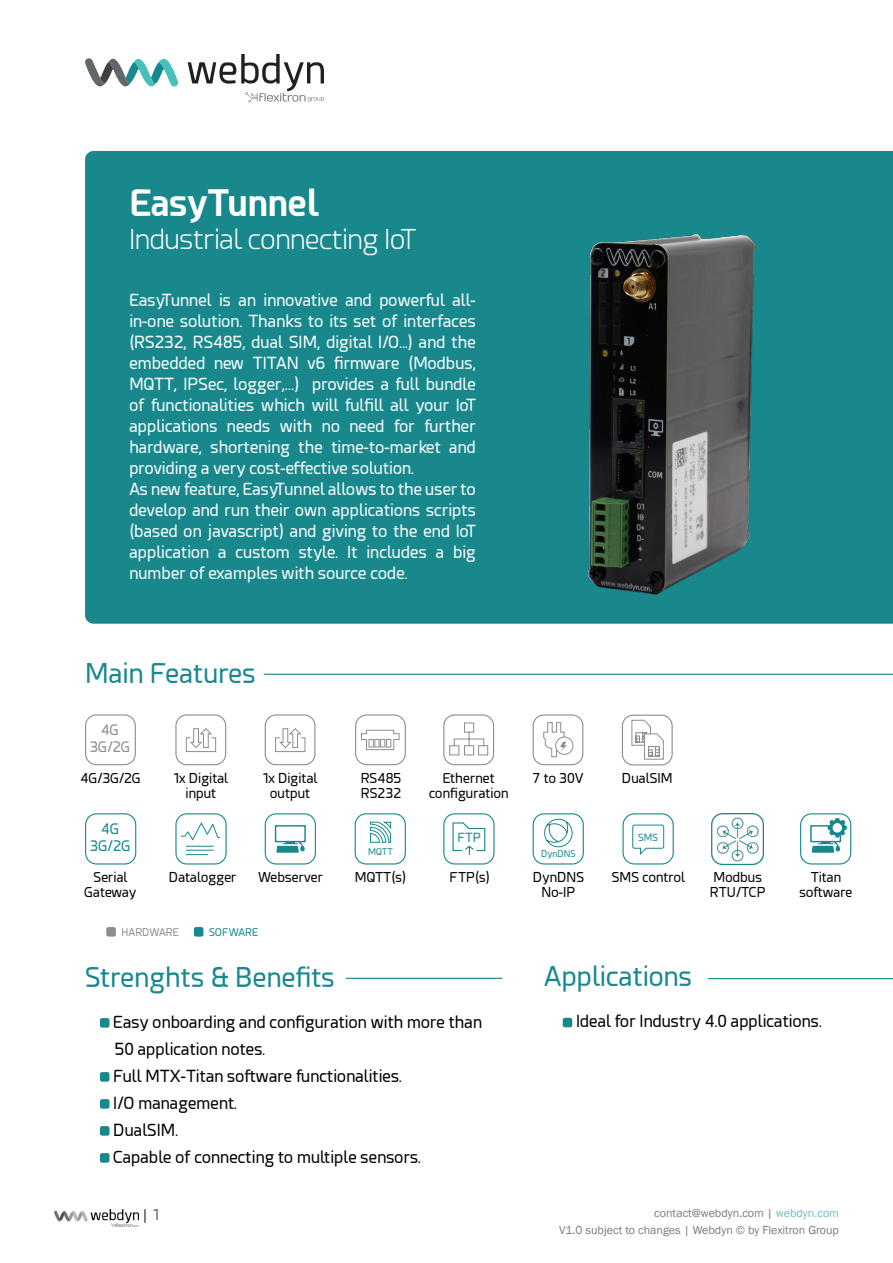
<style>
.page{position:relative;width:893px;height:1263px;background:#fff}
.page>*{position:absolute;margin:0;border:0;box-sizing:border-box;transform-origin:0 0}
.t1{font:700 36px "Esphimere";color:#fff}
.t2{font:27px "Esphimere";color:#18888e}
.t3{font:300 27px "Esphimere";color:#fff}
.t4{font:16.5px/21px "Esphimere";color:#fff;text-align:justify}
.t5{font:16.5px/27px "Esphimere";color:#000001}
.t6{font:15px "Esphimere";color:#000002}
.t7{font:14.4px/17.1px "Esphimere";color:#18888d;text-align:center}
.t8{font:14.25px/17px "Esphimere";color:#8b8e8f;text-align:center}
.t9{font:13.5px/15px "Esphimere";color:#000001;text-align:center}
.t10{font:12.45px "Esphimere";color:#1a888e}
.t11{font:12px/16.5px "Franklin Gothic";color:#231f20;text-align:right}
.t12{font:10.5px "Esphimere";color:#8b8d8f}
.t13{font:10.5px "Esphimere";color:#18888d}
.t14{font:9.75px "Esphimere";color:#18888d}
.t15{font:9.15px "Esphimere";color:#18888d}
.s1{color:#18888d}
</style>
<div class="page">
<svg style="left:145px;top:1209px;width:1px;height:14px"></svg>
<img style="left:54px;top:1209px;width:85px;height:17px">
<div style="left:85px;top:151px;width:808px;height:473px;background:#18888d"></div>
<div style="left:106px;top:927px;width:10px;height:9px;background:#8b8d8f;border-radius:2px"></div>
<div style="left:194px;top:927px;width:9px;height:9px;background:#18888d;border-radius:2px"></div>
<hr style="left:346px;top:978px;width:156px;height:1px;background:#06868f">
<hr style="left:708px;top:978px;width:185px;height:1px;background:#06868f">
<div style="left:100px;top:1018px;width:9px;height:10px;background:#18888d;border-radius:2px"></div>
<div style="left:100px;top:1072px;width:9px;height:10px;background:#18888d;border-radius:2px"></div>
<div style="left:100px;top:1099px;width:9px;height:10px;background:#18888d;border-radius:2px"></div>
<div style="left:100px;top:1126px;width:9px;height:10px;background:#18888d;border-radius:2px"></div>
<div style="left:100px;top:1153px;width:9px;height:10px;background:#18888d;border-radius:2px"></div>
<div style="left:563px;top:1018px;width:9px;height:9px;background:#18888d;border-radius:2px"></div>
<hr style="left:264px;top:674px;width:629px;height:1px;background:#06868f">
<div style="left:85px;top:813px;width:51px;height:51px;border:1px solid #18888d;border-radius:11px"></div>
<div style="left:265px;top:813px;width:51px;height:51px;border:1px solid #18888d;border-radius:11px"></div>
<svg style="left:275px;top:825px;width:31px;height:28px"></svg>
<div style="left:355px;top:714px;width:51px;height:51px;border:1px solid #8b8e8f;border-radius:11px"></div>
<svg style="left:361px;top:729px;width:39px;height:21px"></svg>
<div style="left:85px;top:714px;width:51px;height:51px;border:1px solid #8b8e8f;border-radius:11px"></div>
<svg style="left:188px;top:54px;width:136px;height:48px"></svg>
<svg style="left:85px;top:58px;width:94px;height:28px"></svg>
<div style="left:355px;top:813px;width:51px;height:51px;border:1px solid #18888d;border-radius:11px"></div>
<svg style="left:370px;top:821px;width:21px;height:22px"></svg>
<div style="left:533px;top:714px;width:50px;height:51px;border:1px solid #8b8e8f;border-radius:11px"></div>
<div style="left:555px;top:737px;width:18px;height:18px;border:1px solid #8b8e8f;border-radius:50%"></div>
<svg style="left:543px;top:722px;width:24px;height:35px"></svg>
<div style="left:533px;top:813px;width:51px;height:51px;border:1px solid #18888d;border-radius:11px"></div>
<svg style="left:544px;top:818px;width:29px;height:29px"></svg>
<div style="left:622px;top:813px;width:52px;height:51px;border:1px solid #18888d;border-radius:11px"></div>
<svg style="left:632px;top:824px;width:32px;height:31px"></svg>
<div style="left:265px;top:714px;width:50px;height:51px;border:1px solid #8b8e8f;border-radius:11px"></div>
<svg style="left:275px;top:728px;width:31px;height:24px"></svg>
<div style="left:443px;top:714px;width:51px;height:51px;border:1px solid #8b8e8f;border-radius:11px"></div>
<svg style="left:449px;top:722px;width:39px;height:34px"></svg>
<div style="left:175px;top:714px;width:51px;height:51px;border:1px solid #8b8e8f;border-radius:11px"></div>
<svg style="left:186px;top:728px;width:30px;height:24px"></svg>
<div style="left:175px;top:813px;width:52px;height:51px;border:1px solid #18888d;border-radius:11px"></div>
<svg style="left:181px;top:822px;width:39px;height:33px"></svg>
<svg style="left:443px;top:813px;width:52px;height:51px"></svg>
<img style="left:580px;top:229px;width:183px;height:373px">
<img style="left:712px;top:813px;width:51px;height:51px">
<div style="left:622px;top:715px;width:51px;height:50px;border:1px solid #8b8e8f;border-radius:11px"></div>
<svg style="left:631px;top:719px;width:33px;height:41px"></svg>
<div style="left:800px;top:813px;width:51px;height:51px;border:1px solid #18888d;border-radius:11px"></div>
<svg style="left:810px;top:818px;width:37px;height:35px"></svg>
<p class="t1" style="left:129px;top:181px;width:191px">EasyTunnel</p>
<p class="t3" style="left:129px;top:224px;width:289px">Industrial connecting IoT</p>
<p class="t4" style="left:129px;top:290px;width:348px">EasyTunnel is an innovative and powerful all&shy;in-one solution. Thanks to its set of interfaces (RS232, RS485, dual SIM, digital I/O...) and the embedded new TITAN v6 firmware (Modbus, MQTT, IPSec, logger,…) provides a full bundle of functionalities which will fulfill all your IoT applications needs with no need for further hardware, shortening the time-to-market and providing a very cost-effective solution.</p>
<p class="t4" style="left:129px;top:479px;width:348px">As new feature, EasyTunnel allows to the user to develop and run their own applications scripts (based on javascript) and giving to the end IoT application a custom style. It includes a big number of examples with source code.</p>
<p class="t2" style="left:85px;top:658px;width:172px">Main Features</p>
<p class="t8" style="left:90px;top:722px;width:42px">4G<br>3G/2G</p>
<p class="t9" style="left:80px;top:771px;width:62px">4G/3G/2G</p>
<p class="t7" style="left:90px;top:821px;width:42px">4G<br>3G/2G</p>
<p class="t9" style="left:174px;top:771px;width:56px">1x Digital</p>
<p class="t9" style="left:186px;top:786px;width:32px">input</p>
<p class="t9" style="left:263px;top:771px;width:56px">1x Digital</p>
<p class="t9" style="left:270px;top:786px;width:42px">output</p>
<p class="t9" style="left:94px;top:870px;width:35px">Serial</p>
<p class="t9" style="left:169px;top:870px;width:69px">Datalogger</p>
<p class="t9" style="left:258px;top:870px;width:66px">Webserver</p>
<p class="t9" style="left:85px;top:885px;width:53px">Gateway</p>
<p class="t9" style="left:361px;top:771px;width:42px">RS485</p>
<p class="t9" style="left:361px;top:786px;width:42px">RS232</p>
<p class="t9" style="left:443px;top:771px;width:53px">Ethernet</p>
<p class="t9" style="left:429px;top:786px;width:81px">configuration</p>
<p class="t9" style="left:533px;top:771px;width:52px">7 to 30V</p>
<p class="t9" style="left:622px;top:771px;width:52px">DualSIM</p>
<p class="t10" style="left:457px;top:831px;width:25px">FTP</p>
<p class="t14" style="left:638px;top:831px;width:21px">SMS</p>
<p class="t15" style="left:368px;top:847px;width:26px">MQTT</p>
<p class="t15" style="left:541px;top:849px;width:36px">DynDNS</p>
<p class="t9" style="left:355px;top:870px;width:53px">MQTT(s)</p>
<p class="t9" style="left:449px;top:870px;width:42px">FTP(s)</p>
<p class="t9" style="left:533px;top:870px;width:53px">DynDNS<br>No-IP</p>
<p class="t9" style="left:612px;top:870px;width:75px">SMS control</p>
<p class="t9" style="left:713px;top:870px;width:50px">Modbus</p>
<p class="t9" style="left:710px;top:885px;width:57px">RTU/TCP</p>
<p class="t9" style="left:811px;top:870px;width:32px">Titan</p>
<p class="t9" style="left:799px;top:885px;width:55px">software</p>
<p class="t12" style="left:122px;top:926px;width:59px">HARDWARE</p>
<p class="t13" style="left:209px;top:926px;width:51px">SOFWARE</p>
<p class="t2" style="left:85px;top:962px;width:251px">Strenghts &amp; Benefits</p>
<p class="t2" style="left:544px;top:961px;width:149px">Applications</p>
<p class="t5" style="left:113px;top:1008px;width:370px">Easy onboarding and configuration with more than<br>50 application notes.</p>
<p class="t5" style="left:113px;top:1062px;width:290px">Full MTX-Titan software functionalities.</p>
<p class="t5" style="left:113px;top:1089px;width:125px">I/O management.</p>
<p class="t5" style="left:113px;top:1116px;width:66px">DualSIM.</p>
<p class="t5" style="left:113px;top:1143px;width:309px">Capable of connecting to multiple sensors.</p>
<p class="t5" style="left:576px;top:1008px;width:247px">Ideal for Industry 4.0 applications.</p>
<p class="t6" style="left:152px;top:1206px;width:7px">1</p>
<p class="t11" style="left:559px;top:1205px;width:281px">contact@webdyn.com | <span class="s1">webdyn.com<br></span>V1.0 subject to changes | Webdyn © by Flexitron Group</p>
</div>
